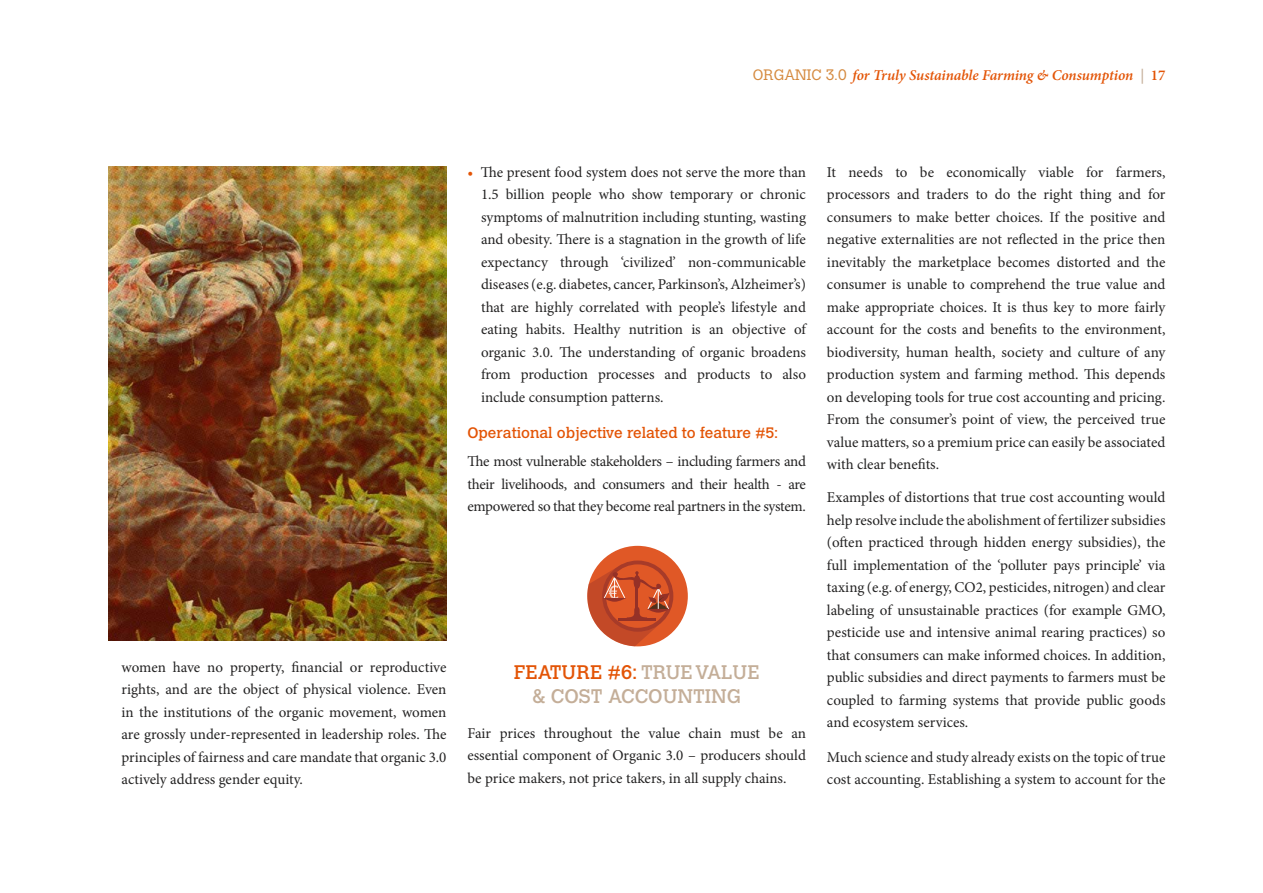
<style>
.page{position:relative;width:1263px;height:893px;background:#fff}
.page>*{position:absolute;margin:0;border:0;box-sizing:border-box;transform-origin:0 0}
.t1{font:19.5px/24px "Calvert MT Std";color:#c4ae98;text-align:center}
.t2{font:15px/22.5px "Minion Pro";letter-spacing:-.005em;color:#232222;text-align:justify}
.t3{font:italic 600 15px "Minion Pro";letter-spacing:-.01em;color:#e35406}
.t4{font:15px "Calvert MT Std";color:#e35406}
.s1{font-family:"Calvert MT Std";font-weight:300;font-style:normal;color:#d58a3f}
.s2{color:#c4ae98}
.s3{font-style:normal}
.s4{color:#e35406}
</style>
<div class="page">
<div style="left:587px;top:546px;width:101px;height:100px;background:#e05826;border-radius:50%"></div>
<div style="left:602px;top:560px;width:71px;height:72px;background:#a73b29;border-radius:50%"></div>
<svg style="left:587px;top:564px;width:83px;height:82px"></svg>
<img style="left:108px;top:166px;width:338px;height:475px">
<p class="t3" style="left:753px;top:65px;width:414px"><span class="s1">ORGANIC 3.0</span> for Truly Sustainable Farming &amp; Consumption <span class="s2">|</span> <span class="s3">17</span></p>
<p class="t2" style="left:122px;top:656px;width:326px">women have no property, financial or reproductive rights, and are the object of physical violence. Even in the institutions of the organic movement, women are grossly under-represented in leadership roles. The principles of fairness and care mandate that organic 3.0 actively address gender equity.</p>
<p class="t2" style="left:481px;top:161px;width:326px;text-indent:-14px"><span class="s4">•</span> The present food system does not serve the more than 1.5 billion people who show temporary or chronic symptoms of malnutrition including stunting, wasting and obesity. There is a stagnation in the growth of life expectancy through ‘civilized’ non-communicable diseases (e.g. diabetes, cancer, Parkinson’s, Alzheimer’s) that are highly correlated with people’s lifestyle and eating habits. Healthy nutrition is an objective of organic 3.0. The understanding of organic broadens from production processes and products to also include consumption patterns.</p>
<p class="t4" style="left:467px;top:424px;width:312px">Operational objective related to feature #5:</p>
<p class="t2" style="left:467px;top:450px;width:340px">The most vulnerable stakeholders – including farmers and their livelihoods, and consumers and their health - are empowered so that they become real partners in the system.</p>
<h1 class="t1" style="left:514px;top:660px;width:247px"><span class="s4">FEATURE #6:</span> TRUE VALUE &amp; COST ACCOUNTING</h1>
<p class="t2" style="left:467px;top:722px;width:340px">Fair prices throughout the value chain must be an essential component of Organic 3.0 – producers should be price makers, not price takers, in all supply chains.</p>
<p class="t2" style="left:827px;top:161px;width:340px">It needs to be economically viable for farmers, processors and traders to do the right thing and for consumers to make better choices. If the positive and negative externalities are not reflected in the price then inevitably the marketplace becomes distorted and the consumer is unable to comprehend the true value and make appropriate choices. It is thus key to more fairly account for the costs and benefits to the environment, biodiversity, human health, society and culture of any production system and farming method. This depends on developing tools for true cost accounting and pricing.<br>From the consumer’s point of view, the perceived true value matters, so a premium price can easily be associated with clear benefits.</p>
<p class="t2" style="left:827px;top:486px;width:340px">Examples of distortions that true cost accounting would help resolve include the abolishment of fertilizer subsidies (often practiced through hidden energy subsidies), the full implementation of the ‘polluter pays principle’ via taxing (e.g. of energy, CO2, pesticides, nitrogen) and clear labeling of unsustainable practices (for example GMO, pesticide use and intensive animal rearing practices) so that consumers can make informed choices. In addition, public subsidies and direct payments to farmers must be coupled to farming systems that provide public goods and ecosystem services.</p>
<p class="t2" style="left:827px;top:746px;width:340px">Much science and study already exists on the topic of true cost accounting. Establishing a system to account for the</p>
</div>
